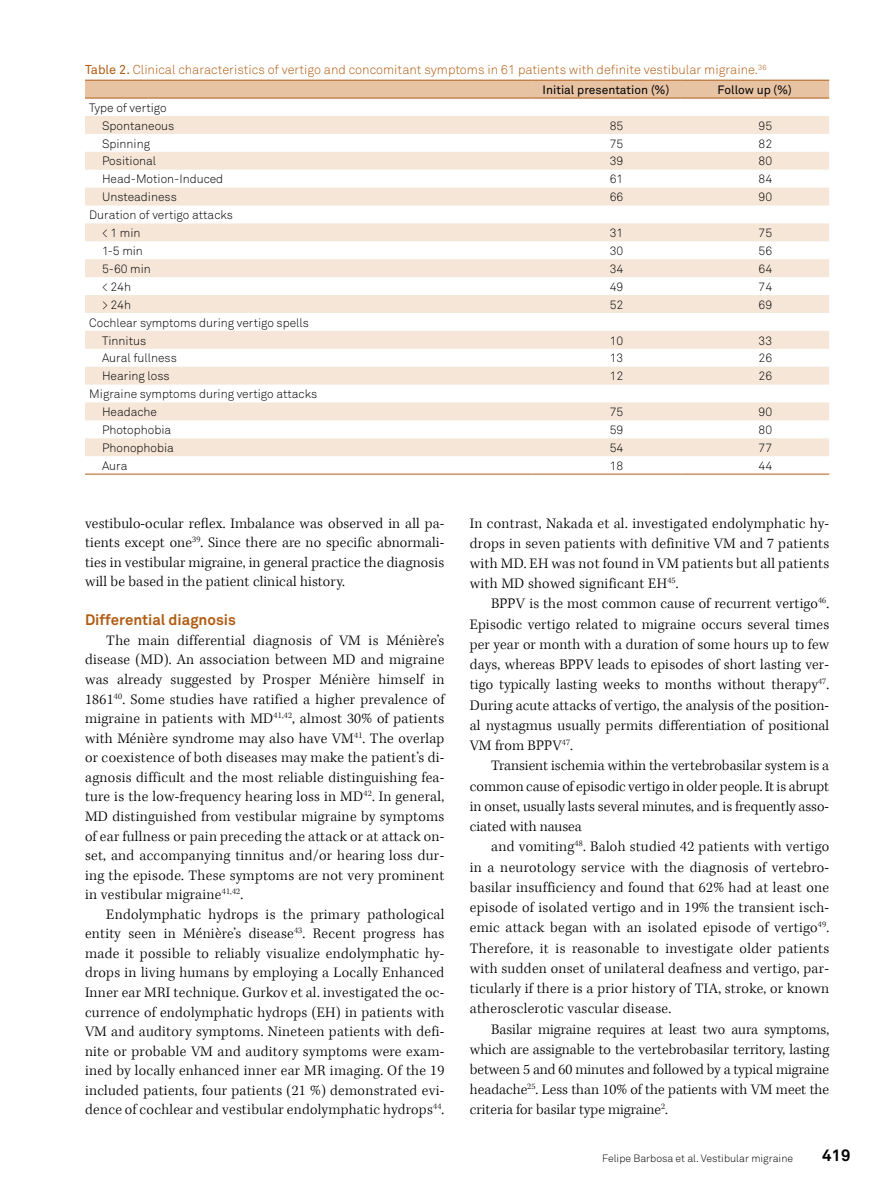
<style>
.page{position:relative;width:893px;height:1191px;background:#fff}
.page>*{position:absolute;margin:0;border:0;box-sizing:border-box;transform-origin:0 0}
.t1{font:700 16.5px "Akkurat Pro";color:#000}
.t2{font:300 15px/19.5px "Kepler Std";letter-spacing:.015em;color:#000;text-align:justify}
.t3{font:700 15px "Akkurat Pro";color:#b15c12}
.t4{font:12.75px "Akkurat Light Pro";color:#b15c12}
.t5{font:12px/17.9px "Akkurat Light Pro";color:#000}
.t6{font:12px "Akkurat Pro";color:#000}
.t7{font:10.5px "Akkurat Light Pro";color:#000}
.s1{font-family:"Akkurat Pro"}
</style>
<div class="page">
<div style="left:85px;top:81px;width:744px;height:17px;background:#e7c2a3"></div>
<svg style="left:85px;top:116px;width:744px;height:340px;fill:#f5e7d9"></svg>
<hr style="left:85px;top:474px;width:446px;height:1px;background:#b15c12">
<hr style="left:531px;top:474px;width:149px;height:1px;background:#b15c12">
<hr style="left:680px;top:474px;width:149px;height:1px;background:#b15c12">
<hr style="left:85px;top:80px;width:446px;height:1px;background:#b15c12">
<hr style="left:531px;top:80px;width:149px;height:1px;background:#b15c12">
<hr style="left:680px;top:80px;width:149px;height:1px;background:#b15c12">
<hr style="left:85px;top:98px;width:446px;height:1px;background:#b15c12">
<hr style="left:531px;top:98px;width:149px;height:1px;background:#b15c12">
<hr style="left:680px;top:98px;width:149px;height:1px;background:#b15c12">
<p class="t4" style="left:85px;top:62px;width:683px"><span class="s1">Table 2.</span> Clinical characteristics of vertigo and concomitant symptoms in 61 patients with definite vestibular migraine.<sup>36</sup></p>
<p class="t6" style="left:543px;top:83px;width:128px">Initial presentation (%)</p>
<p class="t6" style="left:718px;top:83px;width:76px">Follow up (%)</p>
<p class="t5" style="left:102px;top:99px;width:74px;text-indent:-13px">Type of vertigo<br>Spontaneous</p>
<p class="t5" style="left:610px;top:117px;width:15px">85</p>
<p class="t5" style="left:759px;top:117px;width:15px">95</p>
<p class="t5" style="left:102px;top:135px;width:50px">Spinning</p>
<p class="t5" style="left:610px;top:135px;width:15px">75</p>
<p class="t5" style="left:759px;top:135px;width:15px">82</p>
<p class="t5" style="left:102px;top:153px;width:56px">Positional</p>
<p class="t5" style="left:610px;top:153px;width:15px">39</p>
<p class="t5" style="left:759px;top:153px;width:15px">80</p>
<p class="t5" style="left:102px;top:170px;width:123px">Head-Motion-Induced</p>
<p class="t5" style="left:610px;top:170px;width:15px">61</p>
<p class="t5" style="left:759px;top:170px;width:15px">84</p>
<p class="t5" style="left:102px;top:188px;width:76px">Unsteadiness</p>
<p class="t5" style="left:610px;top:188px;width:15px">66</p>
<p class="t5" style="left:759px;top:188px;width:15px">90</p>
<p class="t5" style="left:102px;top:206px;width:132px;text-indent:-13px">Duration of vertigo attacks &lt; 1 min</p>
<p class="t5" style="left:610px;top:224px;width:15px">31</p>
<p class="t5" style="left:759px;top:224px;width:15px">75</p>
<p class="t5" style="left:102px;top:242px;width:42px">1-5 min</p>
<p class="t5" style="left:610px;top:242px;width:15px">30</p>
<p class="t5" style="left:759px;top:242px;width:15px">56</p>
<p class="t5" style="left:102px;top:260px;width:50px">5-60 min</p>
<p class="t5" style="left:610px;top:260px;width:15px">34</p>
<p class="t5" style="left:759px;top:260px;width:15px">64</p>
<p class="t5" style="left:102px;top:278px;width:31px">&lt; 24h</p>
<p class="t5" style="left:610px;top:278px;width:15px">49</p>
<p class="t5" style="left:759px;top:278px;width:15px">74</p>
<p class="t5" style="left:102px;top:296px;width:31px">&gt; 24h</p>
<p class="t5" style="left:610px;top:296px;width:15px">52</p>
<p class="t5" style="left:759px;top:296px;width:15px">69</p>
<p class="t5" style="left:102px;top:314px;width:209px;text-indent:-13px">Cochlear symptoms during vertigo spells<br>Tinnitus</p>
<p class="t5" style="left:610px;top:332px;width:15px">10</p>
<p class="t5" style="left:759px;top:332px;width:15px">33</p>
<p class="t5" style="left:102px;top:349px;width:76px">Aural fullness</p>
<p class="t5" style="left:610px;top:349px;width:15px">13</p>
<p class="t5" style="left:759px;top:349px;width:15px">26</p>
<p class="t5" style="left:102px;top:367px;width:69px">Hearing loss</p>
<p class="t5" style="left:610px;top:367px;width:15px">12</p>
<p class="t5" style="left:759px;top:367px;width:15px">26</p>
<p class="t5" style="left:102px;top:385px;width:217px;text-indent:-13px">Migraine symptoms during vertigo attacks<br>Headache</p>
<p class="t5" style="left:610px;top:403px;width:15px">75</p>
<p class="t5" style="left:759px;top:403px;width:15px">90</p>
<p class="t5" style="left:102px;top:421px;width:71px">Photophobia</p>
<p class="t5" style="left:610px;top:421px;width:15px">59</p>
<p class="t5" style="left:759px;top:421px;width:15px">80</p>
<p class="t5" style="left:102px;top:439px;width:73px">Phonophobia</p>
<p class="t5" style="left:610px;top:439px;width:15px">54</p>
<p class="t5" style="left:759px;top:439px;width:15px">77</p>
<p class="t5" style="left:102px;top:457px;width:27px">Aura</p>
<p class="t5" style="left:610px;top:457px;width:15px">18</p>
<p class="t5" style="left:758px;top:457px;width:15px">44</p>
<p class="t2" style="left:85px;top:514px;width:361px">vestibulo-ocular reflex. Imbalance was observed in all pa&shy;tients except one<sup>39</sup>. Since there are no specific abnormali&shy;ties in vestibular migraine, in general practice the diagnosis will be based in the patient clinical history.</p>
<p class="t3" style="left:85px;top:610px;width:152px">Differential diagnosis</p>
<p class="t2" style="left:85px;top:631px;width:361px;text-indent:21px">The main differential diagnosis of VM is Ménière’s disease (MD). An association between MD and migraine was already suggested by Prosper Ménière himself in 1861<sup>40</sup>. Some studies have ratified a higher prevalence of migraine in patients with MD<sup>41,42</sup>, almost 30% of patients with Ménière syndrome may also have VM<sup>41</sup>. The overlap or coexistence of both diseases may make the patient’s di&shy;agnosis difficult and the most reliable distinguishing fea&shy;ture is the low-frequency hearing loss in MD<sup>42</sup>. In general, MD distinguished from vestibular migraine by symptoms of ear fullness or pain preceding the attack or at attack on&shy;set, and accompanying tinnitus and/or hearing loss dur&shy;ing the episode. These symptoms are not very prominent in vestibular migraine<sup>41,42</sup>.</p>
<p class="t2" style="left:85px;top:905px;width:361px;text-indent:21px">Endolymphatic hydrops is the primary pathological entity seen in Ménière’s disease<sup>43</sup>. Recent progress has made it possible to reliably visualize endolymphatic hy&shy;drops in living humans by employing a Locally Enhanced Inner ear MRI technique. Gurkov et al. investigated the oc&shy;currence of endolymphatic hydrops (EH) in patients with VM and auditory symptoms. Nineteen patients with defi&shy;nite or probable VM and auditory symptoms were exam&shy;ined by locally enhanced inner ear MR imaging. Of the 19 included patients, four patients (21 %) demonstrated evi&shy;dence of cochlear and vestibular endolymphatic hydrops<sup>44</sup>.</p>
<p class="t2" style="left:470px;top:513px;width:361px;line-height:20.2px">In contrast, Nakada et al. investigated endolymphatic hy&shy;drops in seven patients with definitive VM and 7 patients with MD. EH was not found in VM patients but all patients with MD showed significant EH<sup>45</sup>.</p>
<p class="t2" style="left:470px;top:594px;width:361px;line-height:20.2px;text-indent:21px">BPPV is the most common cause of recurrent vertigo<sup>46</sup>.<br>Episodic vertigo related to migraine occurs several times per year or month with a duration of some hours up to few days, whereas BPPV leads to episodes of short lasting ver&shy;tigo typically lasting weeks to months without therapy<sup>47</sup>.<br>During acute attacks of vertigo, the analysis of the position&shy;al nystagmus usually permits differentiation of positional VM from BPPV<sup>47</sup>.</p>
<p class="t2" style="left:470px;top:756px;width:361px;line-height:20.2px;text-indent:21px">Transient ischemia within the vertebrobasilar system is a common cause of episodic vertigo in older people. It is abrupt in onset, usually lasts several minutes, and is frequently asso&shy;ciated with nausea</p>
<p class="t2" style="left:470px;top:837px;width:361px;line-height:20.2px;text-indent:21px">and vomiting<sup>48</sup>. Baloh studied 42 patients with vertigo in a neurotology service with the diagnosis of vertebro&shy;basilar insufficiency and found that 62% had at least one episode of isolated vertigo and in 19% the transient isch&shy;emic attack began with an isolated episode of vertigo<sup>49</sup>.<br>Therefore, it is reasonable to investigate older patients with sudden onset of unilateral deafness and vertigo, par&shy;ticularly if there is a prior history of TIA, stroke, or known atherosclerotic vascular disease.</p>
<p class="t2" style="left:470px;top:1019px;width:361px;line-height:20.2px;text-indent:21px">Basilar migraine requires at least two aura symptoms, which are assignable to the vertebrobasilar territory, lasting between 5 and 60 minutes and followed by a typical migraine headache<sup>25</sup>. Less than 10% of the patients with VM meet the criteria for basilar type migraine<sup>2</sup>.</p>
<p class="t7" style="left:602px;top:1151px;width:193px">Felipe Barbosa et al. Vestibular migraine</p>
<p class="t1" style="left:822px;top:1145px;width:30px">419</p>
</div>
